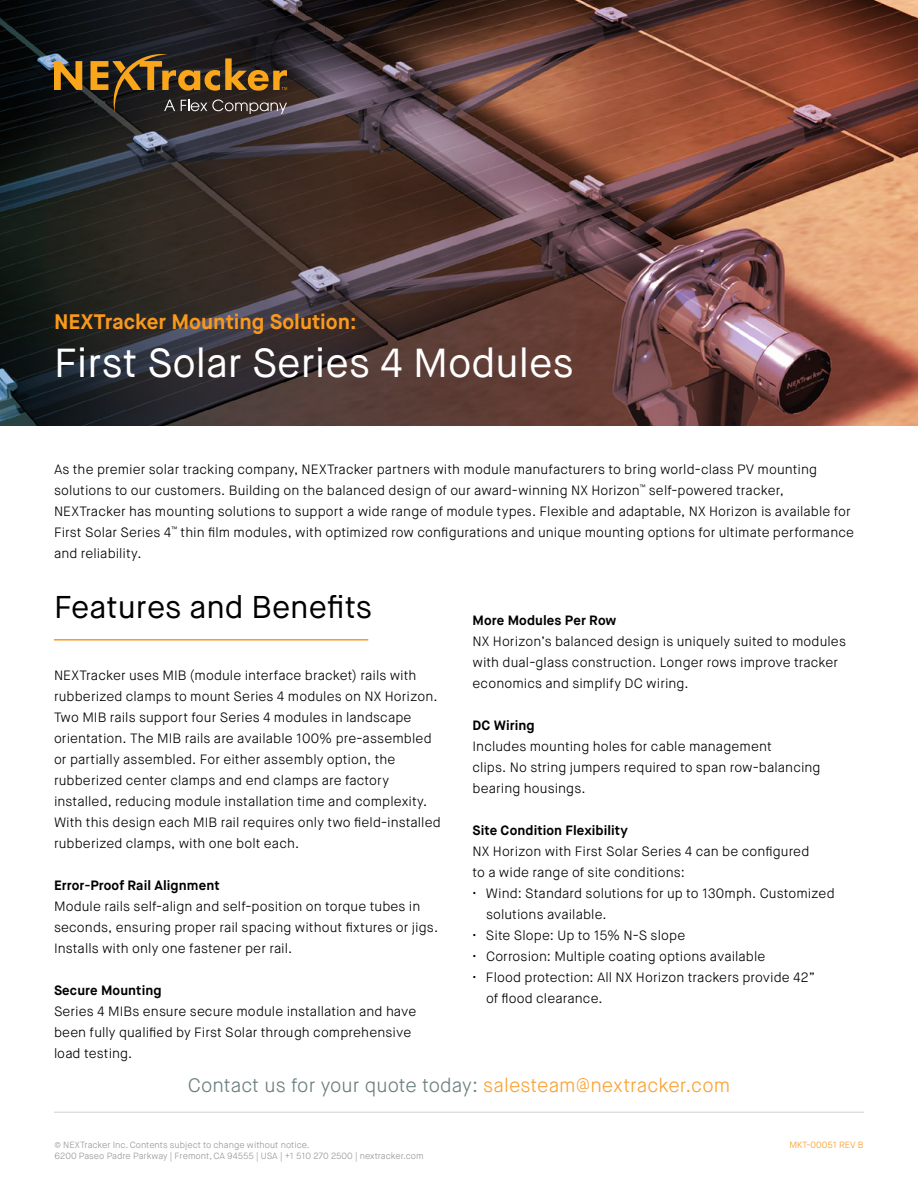
<style>
.page{position:relative;width:918px;height:1188px;background:#fff}
.page>*{position:absolute;margin:0;border:0;box-sizing:border-box;transform-origin:0 0}
.t1{font:40.5px "Maison Neue";color:#fff}
.t2{font:31.5px "Maison Neue";color:#000}
.t3{font:700 21px "Maison Neue";color:#f9991d}
.t4{font:300 19.5px "Maison Neue";letter-spacing:.005em;color:#6c7f7f}
.t5{font:300 13.5px/21px "Maison Neue";letter-spacing:.01em;color:#000}
.t6{font:700 13.5px "Maison Neue";letter-spacing:.005em;color:#000}
.t7{font:300 9px "Maison Neue";color:#939598}
.t8{font:300 9px "Maison Neue";color:#f9991d}
.s1{color:#faa233}
</style>
<div class="page">
<img style="left:0;top:0;width:918px;height:426px">
<hr style="left:54px;top:639px;width:314px;height:2px;background:#f9991d">
<hr style="left:54px;top:1112px;width:810px;height:1px;background:#939598">
<svg style="left:54px;top:54px;width:233px;height:60px;background:#554123"></svg>
<h3 class="t3" style="left:54px;top:314px;width:304px">NEXTracker Mounting Solution:</h3>
<h1 class="t1" style="left:54px;top:340px;width:521px">First Solar Series 4 Modules</h1>
<p class="t5" style="left:54px;top:460px;width:802px">As the premier solar tracking company, NEXTracker partners with module manufacturers to bring world-class PV mounting solutions to our customers. Building on the balanced design of our award-winning NX Horizon<sup>™</sup> self-powered tracker, NEXTracker has mounting solutions to support a wide range of module types. Flexible and adaptable, NX Horizon is available for First Solar Series 4<sup>™</sup> thin film modules, with optimized row configurations and unique mounting options for ultimate performance and reliability.</p>
<h2 class="t2" style="left:54px;top:589px;width:320px">Features and Benefits</h2>
<p class="t5" style="left:54px;top:666px;width:388px">NEXTracker uses MIB (module interface bracket) rails with rubberized clamps to mount Series 4 modules on NX Horizon.<br>Two MIB rails support four Series 4 modules in landscape orientation. The MIB rails are available 100% pre-assembled or partially assembled. For either assembly option, the rubberized center clamps and end clamps are factory installed, reducing module installation time and complexity.<br>With this design each MIB rail requires only two field-installed rubberized clamps, with one bolt each.</p>
<p class="t6" style="left:54px;top:880px;width:167px">Error-Proof Rail Alignment</p>
<p class="t5" style="left:54px;top:897px;width:386px">Module rails self-align and self-position on torque tubes in seconds, ensuring proper rail spacing without fixtures or jigs.<br>Installs with only one fastener per rail.</p>
<p class="t6" style="left:54px;top:985px;width:109px">Secure Mounting</p>
<p class="t5" style="left:54px;top:1002px;width:364px">Series 4 MIBs ensure secure module installation and have been fully qualified by First Solar through comprehensive load testing.</p>
<p class="t6" style="left:472px;top:616px;width:146px">More Modules Per Row</p>
<p class="t5" style="left:472px;top:633px;width:375px">NX Horizon’s balanced design is uniquely suited to modules with dual-glass construction. Longer rows improve tracker economics and simplify DC wiring.</p>
<p class="t6" style="left:472px;top:721px;width:64px">DC Wiring</p>
<p class="t5" style="left:472px;top:738px;width:350px">Includes mounting holes for cable management<br>clips. No string jumpers required to span row-balancing bearing housings.</p>
<p class="t6" style="left:472px;top:826px;width:157px">Site Condition Flexibility</p>
<p class="t5" style="left:472px;top:843px;width:338px">NX Horizon with First Solar Series 4 can be configured to a wide range of site conditions:</p>
<p class="t5" style="left:486px;top:885px;width:350px;text-indent:-14px">• Wind: Standard solutions for up to 130mph. Customized solutions available.</p>
<p class="t5" style="left:472px;top:927px;width:214px">• Site Slope: Up to 15% N-S slope</p>
<p class="t5" style="left:472px;top:948px;width:294px">• Corrosion: Multiple coating options available</p>
<p class="t5" style="left:486px;top:969px;width:331px;text-indent:-14px">• Flood protection: All NX Horizon trackers provide 42” of flood clearance.</p>
<h3 class="t4" style="left:188px;top:1077px;width:544px">Contact us for your quote today: <span class="s1">salesteam@nextracker.com</span></h3>
<p class="t7" style="left:54px;top:1141px;width:257px">© NEXTracker Inc. Contents subject to change without notice.</p>
<p class="t8" style="left:789px;top:1141px;width:76px">MKT-00051 REV B</p>
<p class="t7" style="left:54px;top:1152px;width:371px">6200 Paseo Padre Parkway | Fremont, CA 94555 | USA | +1 510 270 2500 | nextracker.com</p>
</div>
